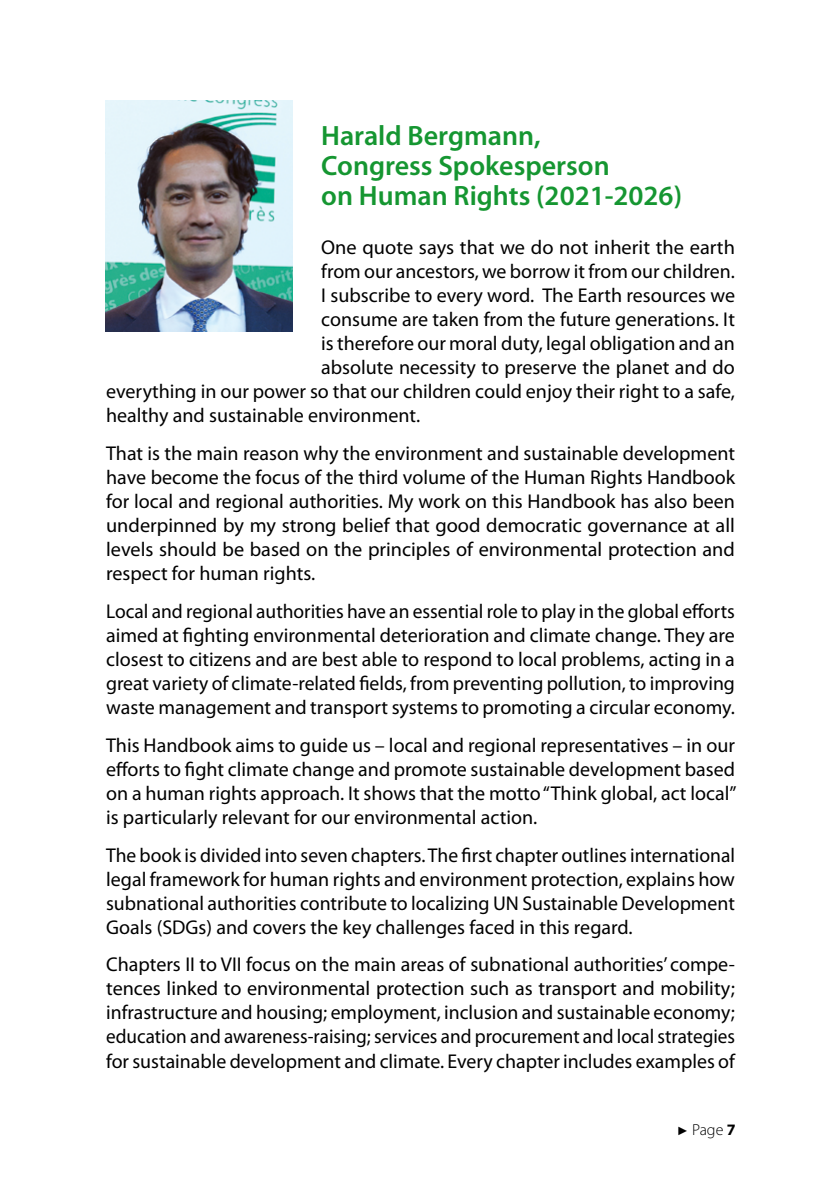
<style>
.page{position:relative;width:840px;height:1191px;background:#fff}
.page>*{position:absolute;margin:0;border:0;box-sizing:border-box;transform-origin:0 0}
.Chapitre{font:600 28px/30px "Myriad Pro";color:#159631}
.Texte{font:20px/24px "Myriad Pro";color:#000;text-align:justify}
.t1{font:300 16px "Myriad Pro";color:#000}
.s1{font-family:"Arial";font-weight:400;font-size:12px}
.s2{font-weight:700}
</style>
<div class="page">
<img style="left:105px;top:101px;width:188px;height:230px">
<p class="Chapitre" style="left:321px;top:121px;width:362px">Harald Bergmann,<br>Congress Spokesperson<br>on Human Rights (2021-2026)</p>
<p class="Texte" style="left:321px;top:235px;width:415px">One quote says that we do not inherit the earth</p>
<p class="Texte" style="left:321px;top:259px;width:415px">from our ancestors, we borrow it from our children.</p>
<p class="Texte" style="left:321px;top:283px;width:415px">I subscribe to every word. The Earth resources we</p>
<p class="Texte" style="left:321px;top:307px;width:415px">consume are taken from the future generations. It</p>
<p class="Texte" style="left:321px;top:331px;width:415px">is therefore our moral duty, legal obligation and an</p>
<p class="Texte" style="left:321px;top:355px;width:415px">absolute necessity to preserve the planet and do</p>
<p class="Texte" style="left:106px;top:379px;width:630px">everything in our power so that our children could enjoy their right to a safe,</p>
<p class="Texte" style="left:106px;top:403px;width:315px">healthy and sustainable environment.</p>
<p class="Texte" style="left:106px;top:441px;width:630px">That is the main reason why the environment and sustainable development have become the focus of the third volume of the Human Rights Handbook for local and regional authorities. My work on this Handbook has also been underpinned by my strong belief that good democratic governance at all levels should be based on the principles of environmental protection and respect for human rights.</p>
<p class="Texte" style="left:106px;top:598px;width:630px">Local and regional authorities have an essential role to play in the global efforts aimed at fighting environmental deterioration and climate change. They are closest to citizens and are best able to respond to local problems, acting in a great variety of climate-related fields, from preventing pollution, to improving waste management and transport systems to promoting a circular economy.</p>
<p class="Texte" style="left:106px;top:732px;width:631px">This Handbook aims to guide us – local and regional representatives – in our efforts to fight climate change and promote sustainable development based on a human rights approach. It shows that the motto “Think global, act local” is particularly relevant for our environmental action.</p>
<p class="Texte" style="left:106px;top:842px;width:630px">The book is divided into seven chapters. The first chapter outlines international legal framework for human rights and environment protection, explains how subnational authorities contribute to localizing UN Sustainable Development Goals (SDGs) and covers the key challenges faced in this regard.</p>
<p class="Texte" style="left:106px;top:952px;width:630px">Chapters II to VII focus on the main areas of subnational authorities’ compe&shy;tences linked to environmental protection such as transport and mobility; infrastructure and housing; employment, inclusion and sustainable economy; education and awareness-raising; services and procurement and local strategies for sustainable development and climate. Every chapter includes examples of</p>
<p class="t1" style="left:676px;top:1120px;width:60px"><span class="s1">►</span> Page <span class="s2">7</span></p>
</div>
